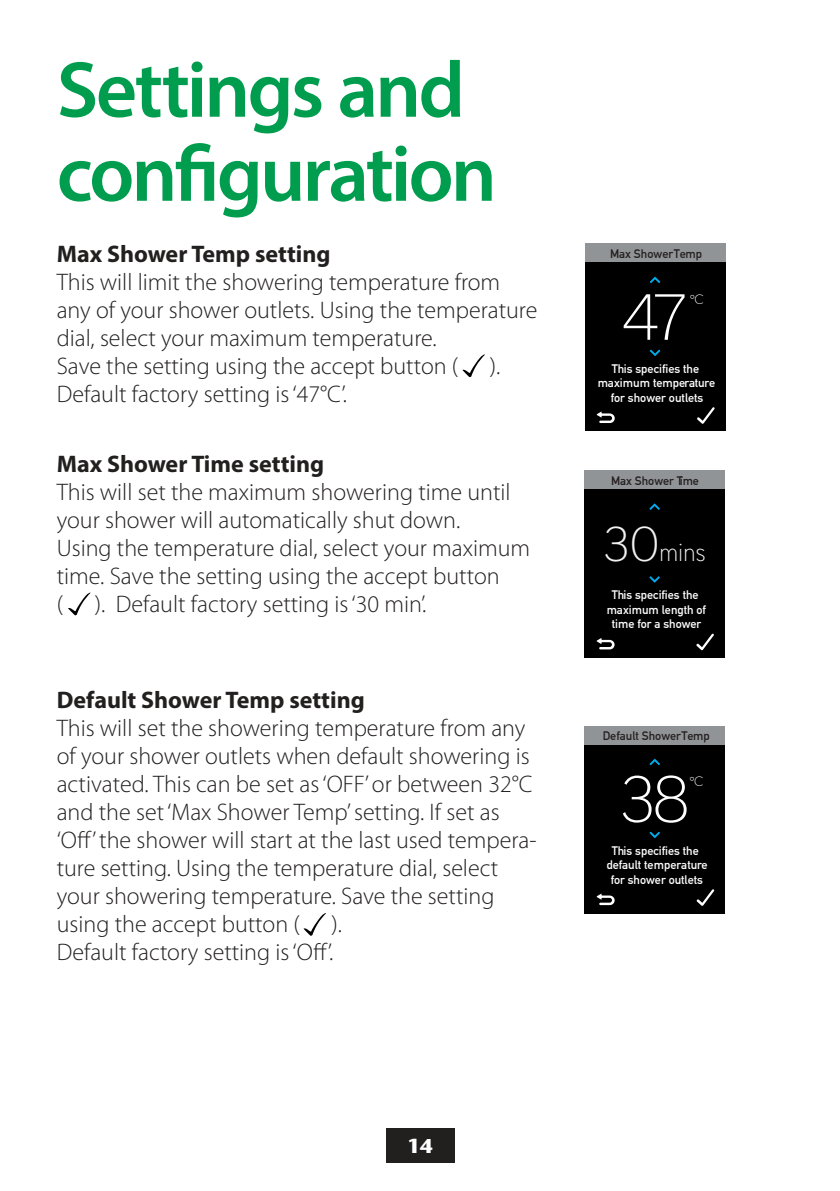
<style>
.page{position:relative;width:840px;height:1191px;background:#fff}
.page>*{position:absolute;margin:0;border:0;box-sizing:border-box;transform-origin:0 0}
.t1{font:600 80px/84px "Myriad Pro";letter-spacing:-.035em;color:#009d4f}
.t2{font:100 64.8px "District";color:#fff}
.t3{font:100 24.2px "District";color:#f2f2f2}
.t4{font:300 24px/28px "Myriad Pro";color:#221f1f}
.t5{font:700 24px "Myriad Pro";color:#221f1f}
.t6{font:700 20px "Stone Sans Std";color:#fff}
.t7{font:16.2px "Asenine";color:#fff}
.t8{font:12.2px/14.6px "DIN Mittelschrift Alternate";color:#fff;text-align:center}
.t9{font:12.2px "DIN Mittelschrift Alternate";color:#241f21}
.s1{font-size:48.4px}
</style>
<div class="page">
<div style="left:386px;top:1128px;width:68px;height:34px;background:#221f1f"></div>
<div style="left:584px;top:244px;width:141px;height:187px;background:#000"></div>
<svg style="left:596px;top:411px;width:18px;height:12px"></svg>
<svg style="left:697px;top:407px;width:17px;height:17px"></svg>
<div style="left:584px;top:244px;width:141px;height:18px;background:#919496"></div>
<svg style="left:649px;top:277px;width:11px;height:6px"></svg>
<svg style="left:649px;top:350px;width:11px;height:6px"></svg>
<div style="left:584px;top:471px;width:140px;height:186px;background:#000"></div>
<svg style="left:596px;top:638px;width:18px;height:12px"></svg>
<svg style="left:696px;top:633px;width:17px;height:18px"></svg>
<div style="left:584px;top:471px;width:140px;height:18px;background:#919496"></div>
<svg style="left:649px;top:503px;width:10px;height:7px"></svg>
<svg style="left:649px;top:576px;width:10px;height:6px"></svg>
<div style="left:584px;top:726px;width:140px;height:187px;background:#000"></div>
<svg style="left:596px;top:893px;width:18px;height:12px"></svg>
<svg style="left:696px;top:889px;width:18px;height:17px"></svg>
<div style="left:584px;top:726px;width:140px;height:18px;background:#919496"></div>
<svg style="left:649px;top:759px;width:10px;height:6px"></svg>
<svg style="left:649px;top:831px;width:10px;height:7px"></svg>
<svg style="left:462px;top:354px;width:23px;height:23px"></svg>
<svg style="left:68px;top:592px;width:23px;height:23px"></svg>
<svg style="left:303px;top:913px;width:23px;height:23px"></svg>
<h1 class="t1" style="left:57px;top:55px;width:441px">Settings and configuration</h1>
<p class="t5" style="left:57px;top:244px;width:275px">Max Shower Temp setting</p>
<p class="t4" style="left:57px;top:270px;width:482px">This will limit the showering temperature from any of your shower outlets. Using the temperature dial, select your maximum temperature.<br>Save the setting using the accept button (</p>
<p class="t4" style="left:489px;top:354px;width:12px">).</p>
<p class="t4" style="left:57px;top:382px;width:291px">Default factory setting is ‘47°C’.</p>
<p class="t5" style="left:57px;top:454px;width:269px">Max Shower Time setting</p>
<p class="t4" style="left:57px;top:480px;width:474px">This will set the maximum showering time until your shower will automatically shut down.<br>Using the temperature dial, select your maximum time. Save the setting using the accept button<br>(</p>
<p class="t4" style="left:95px;top:592px;width:333px">). Default factory setting is ‘30 min’.</p>
<p class="t5" style="left:57px;top:690px;width:309px">Default Shower Temp setting</p>
<p class="t4" style="left:57px;top:715px;width:481px">This will set the showering temperature from any of your shower outlets when default showering is activated. This can be set as ‘OFF’ or between 32°C and the set ‘Max Shower Temp’ setting. If set as ‘Off’ the shower will start at the last used tempera&shy;ture setting. Using the temperature dial, select your showering temperature. Save the setting using the accept button (</p>
<p class="t4" style="left:57px;top:911px;width:286px;text-indent:274px">).<br>Default factory setting is ‘Off’.</p>
<p class="t9" style="left:609px;top:249px;width:93px">Max Shower Temp</p>
<h2 class="t2" style="left:620px;top:279px;width:69px">47</h2>
<p class="t7" style="left:690px;top:289px;width:15px">ºC</p>
<p class="t8" style="left:597px;top:362px;width:119px">This specifies the maximum temperature for shower outlets</p>
<p class="t9" style="left:610px;top:476px;width:89px">Max Shower Time</p>
<p class="t3" style="left:603px;top:538px;width:104px"><span class="s1">30</span>mins</p>
<p class="t8" style="left:606px;top:588px;width:100px">This specifies the maximum length of time for a shower</p>
<p class="t9" style="left:602px;top:731px;width:108px">Default Shower Temp</p>
<h2 class="t2" style="left:620px;top:761px;width:71px">38</h2>
<p class="t7" style="left:689px;top:771px;width:15px">ºC</p>
<p class="t8" style="left:606px;top:844px;width:103px">This specifies the default temperature for shower outlets</p>
<p class="t6" style="left:407px;top:1134px;width:27px">14</p>
</div>
